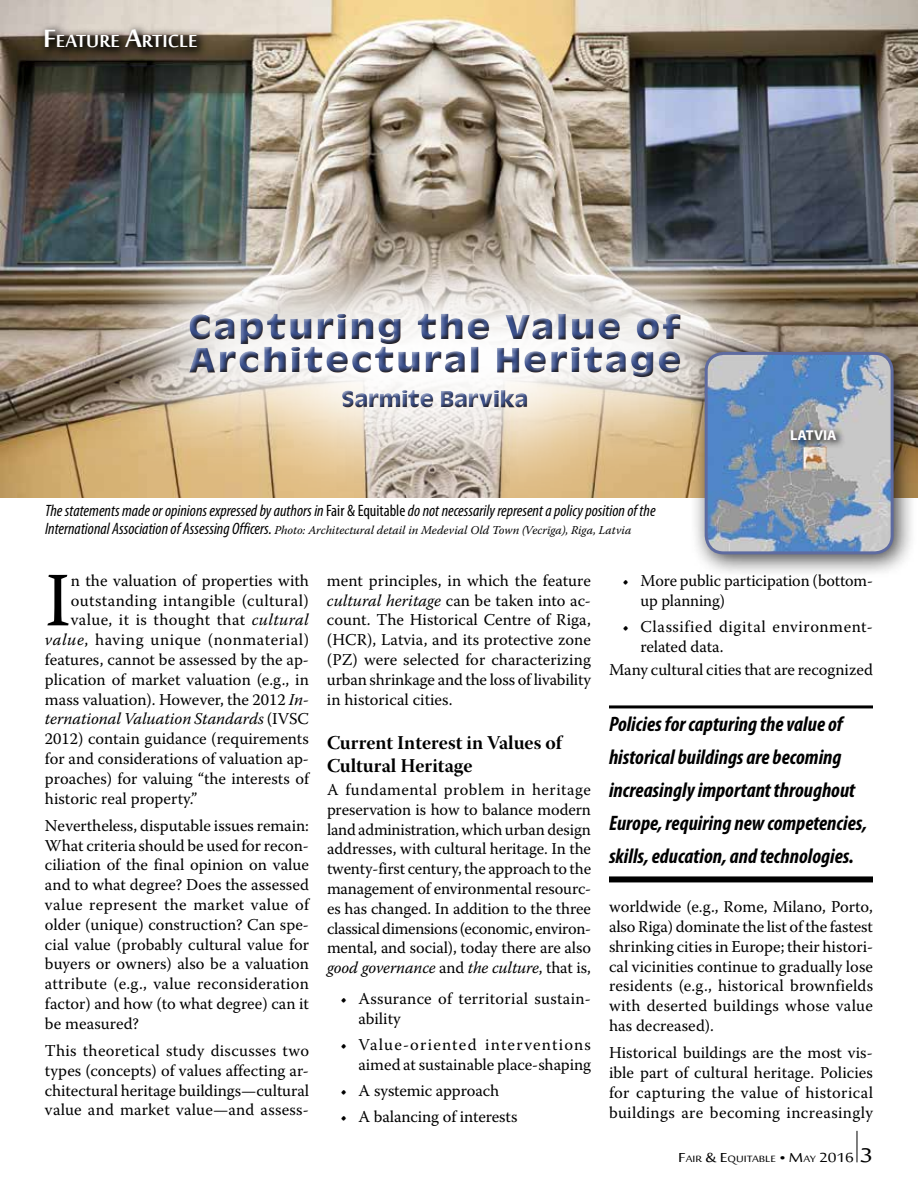
<style>
.page{position:relative;width:918px;height:1188px;background:#fff}
.page>*{position:absolute;margin:0;border:0;box-sizing:border-box;transform-origin:0 0}
.t1{font:76.65px "Warnock Pro";color:#000}
.t2{font:700 36px/33px "Antigone";letter-spacing:.06em;color:#394f8d;scale:1.11 1}
.t3{font:700 24.15px "Sakkal Majalla";color:#fff}
.t4{font:700 24px "Antigone";color:#394f8d}
.t5{font:italic 700 condensed 21px/33px "Myriad Pro";color:#000}
.t6{font:19.5px/23.4px "Warnock Pro Bold Subh";color:#000}
.t7{font:16.5px/19.8px "Warnock Pro";color:#000;text-align:justify}
.t8{font:italic condensed 16.5px "Myriad Pro";color:#000}
.t9{font:16.5px/19.8px "Warnock Pro";letter-spacing:.035em;color:#000}
.t10{font:16.5px "Warnock Pro";letter-spacing:.02em;color:#000}
.t11{font:italic 16.5px "Warnock Pro";letter-spacing:-.005em;color:#000}
.t12{font:700 14.4px "Myriad Pro";color:#fff}
.t13{font:12.6px "Sakkal Majalla";color:#000;scale:1.2 1}
.t14{font:italic 12px "Warnock Pro";color:#000}
.s1{font-size:34.5px}
.s2{font-style:normal}
.s3{font-family:"Myriad Pro";font-stretch:condensed;font-size:16.5px}
.s4{font-style:italic}
.s5{font-size:18px}
.s6{font-size:27px}
</style>
<div class="page">
<hr style="left:857px;top:1131px;width:1px;height:31px;background:#000">
<img style="left:0;top:0;width:918px;height:498px">
<svg style="left:39px;top:23px;width:170px;height:37px;background:#685f53"></svg>
<img style="left:85px;top:208px;width:700px;height:290px">
<div style="left:184px;top:307px;width:500px;height:101px;background:#fff;opacity:.75"></div>
<div style="left:186px;top:312px;width:500px;height:101px;background:#7c3a00;opacity:.75"></div>
<hr style="left:609px;top:705px;width:264px;height:3px;background:#000">
<div style="left:609px;top:876px;width:264px;height:6px;background:#000"></div>
<div style="left:690px;top:337px;width:227px;height:241px;background:#000;opacity:.75"></div>
<img style="left:706px;top:353px;width:186px;height:200px">
<div style="left:705px;top:352px;width:189px;height:202px;border:3px solid #5e6ba1;border-radius:17px"></div>
<svg style="left:787px;top:426px;width:58px;height:24px"></svg>
<h3 class="t3" style="left:43px;top:27px;width:156px"><span class="s1">F</span>eature <span class="s1">A</span>rticle</h3>
<h2 class="t2" style="left:189px;top:308px;width:445px">Capturing the Value of<br>Architectural Heritage</h2>
<h3 class="t4" style="left:342px;top:382px;width:188px">Sarmite Barvika</h3>
<p class="t8" style="left:45px;top:501px;width:612px">The statements made or opinions expressed by authors in <span class="s2">Fair &amp; Equitable</span> do not necessarily represent a policy position of the</p>
<p class="t14" style="left:45px;top:523px;width:588px"><span class="s3">International Association of Assessing Officers.</span> Photo: Architectural detail in Medevial Old Town (Vecrīga), Riga, Latvia</p>
<p class="t12" style="left:790px;top:427px;width:48px">LATVIA</p>
<h1 class="t1" style="left:45px;top:554px;width:27px">I</h1>
<p class="t7" style="left:71px;top:570px;width:240px">n the valuation of properties with</p>
<p class="t10" style="left:71px;top:590px;width:240px">outstanding intangible (cultural)</p>
<p class="t10" style="left:71px;top:610px;width:240px">value, it is thought that <span class="s4">cultural</span></p>
<p class="t9" style="left:45px;top:630px;width:266px"><span class="s4">value</span>, having unique (nonmaterial)</p>
<p class="t7" style="left:45px;top:649px;width:265px">features, cannot be assessed by the ap-</p>
<p class="t7" style="left:45px;top:669px;width:265px">plication of market valuation (e.g., in</p>
<p class="t7" style="left:45px;top:689px;width:266px">mass valuation). However, the 2012 <span class="s4">In-</span></p>
<p class="t11" style="left:45px;top:709px;width:265px">ternational Valuation Standards <span class="s2">(IVSC</span></p>
<p class="t7" style="left:45px;top:729px;width:265px">2012) contain guidance (requirements</p>
<p class="t7" style="left:45px;top:748px;width:266px">for and considerations of valuation ap-</p>
<p class="t7" style="left:45px;top:768px;width:266px">proaches) for valuing “the interests of</p>
<p class="t7" style="left:45px;top:788px;width:154px">historic real property.”</p>
<p class="t7" style="left:45px;top:815px;width:266px">Nevertheless, disputable issues remain:<br>What criteria should be used for recon&shy;ciliation of the final opinion on value and to what degree? Does the assessed value represent the market value of older (unique) construction? Can spe&shy;cial value (probably cultural value for buyers or owners) also be a valuation attribute (e.g., value reconsideration factor) and how (to what degree) can it be measured?</p>
<p class="t7" style="left:45px;top:1040px;width:266px">This theoretical study discusses two types (concepts) of values affecting ar&shy;chitectural heritage buildings—cultural value and market value—and assess-</p>
<p class="t7" style="left:327px;top:570px;width:266px">ment principles, in which the feature <span class="s4">cultural heritage</span> can be taken into ac&shy;count. The Historical Centre of Riga, (HCR), Latvia, and its protective zone (PZ) were selected for characterizing urban shrinkage and the loss of livability in historical cities.</p>
<p class="t6" style="left:327px;top:730px;width:236px">Current Interest in Values of<br>Cultural Heritage</p>
<p class="t7" style="left:327px;top:779px;width:266px">A fundamental problem in heritage preservation is how to balance modern land administration, which urban design addresses, with cultural heritage. In the twenty-first century, the approach to the management of environmental resourc&shy;es has changed. In addition to the three classical dimensions (economic, environ&shy;mental, and social), today there are also <span class="s4">good governance</span> and <span class="s4">the culture</span>, that is,</p>
<p class="t7" style="left:359px;top:988px;width:232px;text-indent:-18px">• Assurance of territorial sustain&shy;ability</p>
<p class="t7" style="left:340px;top:1034px;width:252px;text-align:right">• Value-oriented interventions aimed at sustainable place-shaping</p>
<p class="t7" style="left:340px;top:1080px;width:160px">• A systemic approach</p>
<p class="t7" style="left:340px;top:1107px;width:179px">• A balancing of interests</p>
<p class="t7" style="left:640px;top:570px;width:231px;text-indent:-18px">• More public participation (bottom-- up planning)</p>
<p class="t9" style="left:641px;top:616px;width:234px;text-indent:-18px">• Classified digital environment&shy;related data.</p>
<p class="t7" style="left:609px;top:659px;width:265px">Many cultural cities that are recognized</p>
<p class="t5" style="left:609px;top:708px;width:260px">Policies for capturing the value of historical buildings are becoming increasingly important throughout Europe, requiring new competencies, skills, education, and technologies.</p>
<p class="t7" style="left:609px;top:897px;width:266px">worldwide (e.g., Rome, Milano, Porto, also Riga) dominate the list of the fastest shrinking cities in Europe; their histori&shy;cal vicinities continue to gradually lose residents (e.g., historical brownfields with deserted buildings whose value has decreased).</p>
<p class="t7" style="left:609px;top:1043px;width:266px">Historical buildings are the most vis&shy;ible part of cultural heritage. Policies for capturing the value of historical buildings are becoming increasingly</p>
<p class="t13" style="left:678px;top:1152px;width:164px"><span class="s5">F</span>air <span class="s5">&amp; E</span>quitable <span class="s5">• M</span>ay <span class="s5">2016</span> <span class="s6">3</span></p>
</div>
